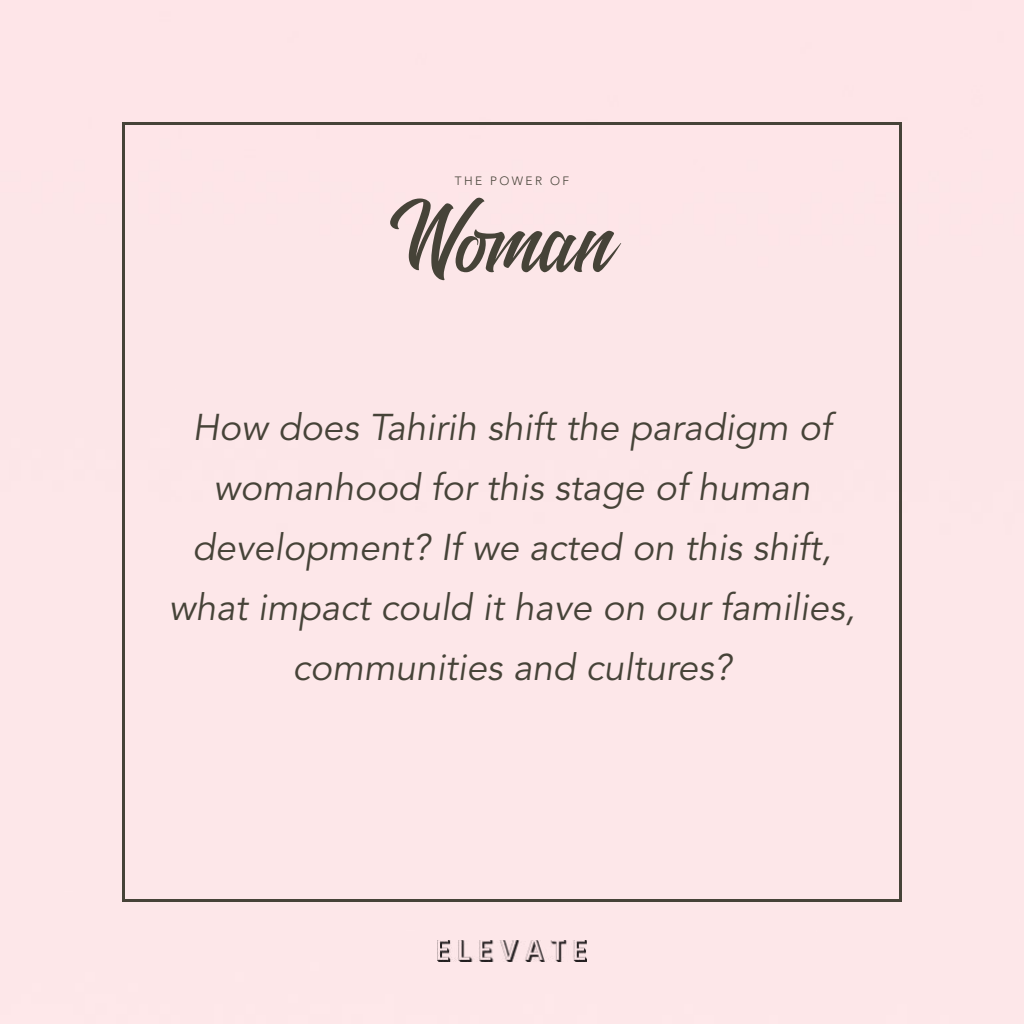
<style>
.page{position:relative;width:1024px;height:1024px;background:#fde7e9}
.page>*{position:absolute;margin:0;border:0;box-sizing:border-box;transform-origin:0 0}
.t1{font:114.6px "Srinthile Script";color:#464338}
.t2{font:italic 37px/60px "Avenir LT Std";color:#464338;text-align:center}
.t3{font:300 12px "Avenir LT Std";letter-spacing:.2em;color:#464338}
</style>
<div class="page">
<img style="left:438px;top:940px;width:148px;height:21px">
<div style="left:122px;top:122px;width:780px;height:780px;border:3px solid #464338"></div>
<p class="t3" style="left:455px;top:174px;width:116px">THE POWER OF</p>
<h1 class="t1" style="left:408px;top:176px;width:209px">Woman</h1>
<p class="t2" style="left:169px;top:398px;width:688px">How does Tahirih shift the paradigm of womanhood for this stage of human development? If we acted on this shift, what impact could it have on our families, communities and cultures?</p>
</div>
